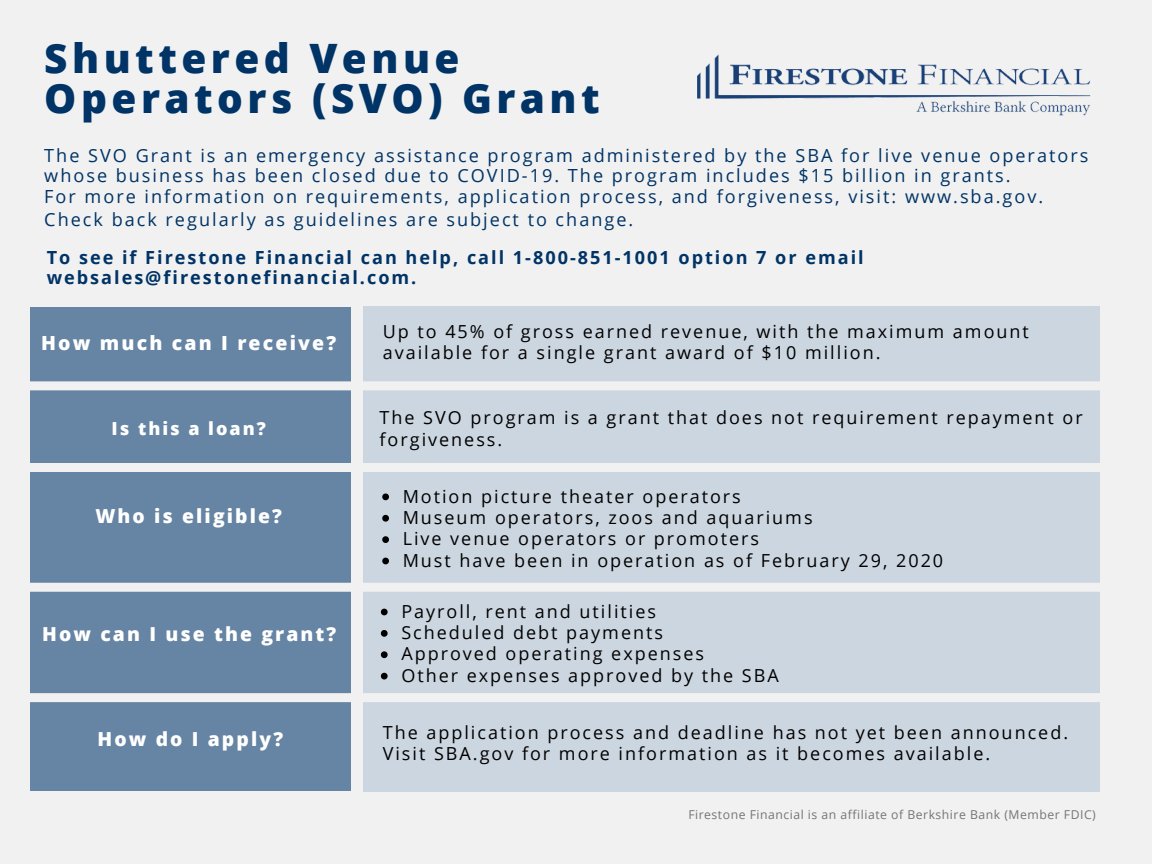
<style>
.page{position:relative;width:1152px;height:864px;background:#f1f1f1}
.page>*{position:absolute;margin:0;border:0;box-sizing:border-box;transform-origin:0 0}
.t1{font:800 40.5px/40.5px "Open Sans";letter-spacing:.11em;color:#036}
.t2{font:800 19.5px "Open Sans";letter-spacing:.11em;color:#fff}
.t3{font:800 19.35px "Open Sans";letter-spacing:.11em;color:#fff}
.t4{font:18.15px/20.2px "Open Sans";letter-spacing:.11em;color:#036}
.t5{font:700 18.15px/20.2px "Open Sans";letter-spacing:.11em;color:#036}
.t6{font:18px/21.3px "Open Sans";letter-spacing:.11em;color:#000}
.t7{font:800 18px "Open Sans";letter-spacing:.11em;color:#fff}
.t8{font:12.15px "Open Sans";letter-spacing:.04em;color:#757575}
</style>
<div class="page">
<div style="left:363px;top:307px;width:736px;height:485px;background:#ccd6e0"></div>
<div style="left:30px;top:307px;width:321px;height:484px;background:#6684a3"></div>
<div style="left:0;top:463px;width:1136px;height:9px;background:#f1f1f1"></div>
<div style="left:0;top:381px;width:1152px;height:9px;background:#f1f1f1"></div>
<svg style="left:381px;top:609px;width:7px;height:6px"></svg>
<svg style="left:381px;top:630px;width:7px;height:7px"></svg>
<svg style="left:381px;top:651px;width:7px;height:7px"></svg>
<svg style="left:381px;top:673px;width:7px;height:7px"></svg>
<div style="left:0;top:693px;width:1152px;height:9px;background:#f1f1f1"></div>
<img style="left:697px;top:54px;width:394px;height:62px">
<svg style="left:382px;top:493px;width:7px;height:7px"></svg>
<svg style="left:382px;top:515px;width:7px;height:7px"></svg>
<svg style="left:382px;top:536px;width:7px;height:7px"></svg>
<svg style="left:382px;top:558px;width:7px;height:6px"></svg>
<div style="left:0;top:583px;width:1152px;height:9px;background:#f1f1f1"></div>
<p class="t1" style="left:44px;top:37px;width:557px">Shuttered Venue<br>Operators (SVO) Grant</p>
<p class="t4" style="left:44px;top:145px;width:1046px">The SVO Grant is an emergency assistance program administered by the SBA for live venue operators whose business has been closed due to COVID-19. The program includes $15 billion in grants.</p>
<p class="t4" style="left:44px;top:185px;width:1000px;line-height:22.5px">For more information on requirements, application process, and forgiveness, visit: www.sba.gov.<br>Check back regularly as guidelines are subject to change.</p>
<p class="t5" style="left:47px;top:247px;width:819px">To see if Firestone Financial can help, call 1-800-851-1001 option 7 or email websales@firestonefinancial.com.</p>
<p class="t2" style="left:41px;top:329px;width:297px">How much can I receive?</p>
<p class="t6" style="left:383px;top:320px;width:648px">Up to 45% of gross earned revenue, with the maximum amount available for a single grant award of $10 million.</p>
<p class="t7" style="left:112px;top:416px;width:156px">Is this a loan?</p>
<p class="t6" style="left:380px;top:407px;width:705px">The SVO program is a grant that does not requirement repayment or forgiveness.</p>
<p class="t3" style="left:95px;top:502px;width:188px">Who is eligible?</p>
<p class="t3" style="left:42px;top:620px;width:296px">How can I use the grant?</p>
<p class="t6" style="left:403px;top:485px;width:340px">Motion picture theater operators</p>
<p class="t6" style="left:403px;top:506px;width:411px">Museum operators, zoos and aquariums</p>
<p class="t6" style="left:403px;top:528px;width:358px">Live venue operators or promoters</p>
<p class="t6" style="left:403px;top:549px;width:542px">Must have been in operation as of February 29, 2020</p>
<p class="t6" style="left:401px;top:600px;width:256px">Payroll, rent and utilities</p>
<p class="t6" style="left:401px;top:621px;width:263px">Scheduled debt payments</p>
<p class="t6" style="left:401px;top:643px;width:304px">Approved operating expenses</p>
<p class="t6" style="left:401px;top:664px;width:379px">Other expenses approved by the SBA</p>
<p class="t3" style="left:97px;top:726px;width:187px">How do I apply?</p>
<p class="t6" style="left:383px;top:721px;width:687px">The application process and deadline has not yet been announced.<br>Visit SBA.gov for more information as it becomes available.</p>
<p class="t8" style="left:688px;top:806px;width:409px">Firestone Financial is an affiliate of Berkshire Bank (Member FDIC)</p>
</div>
